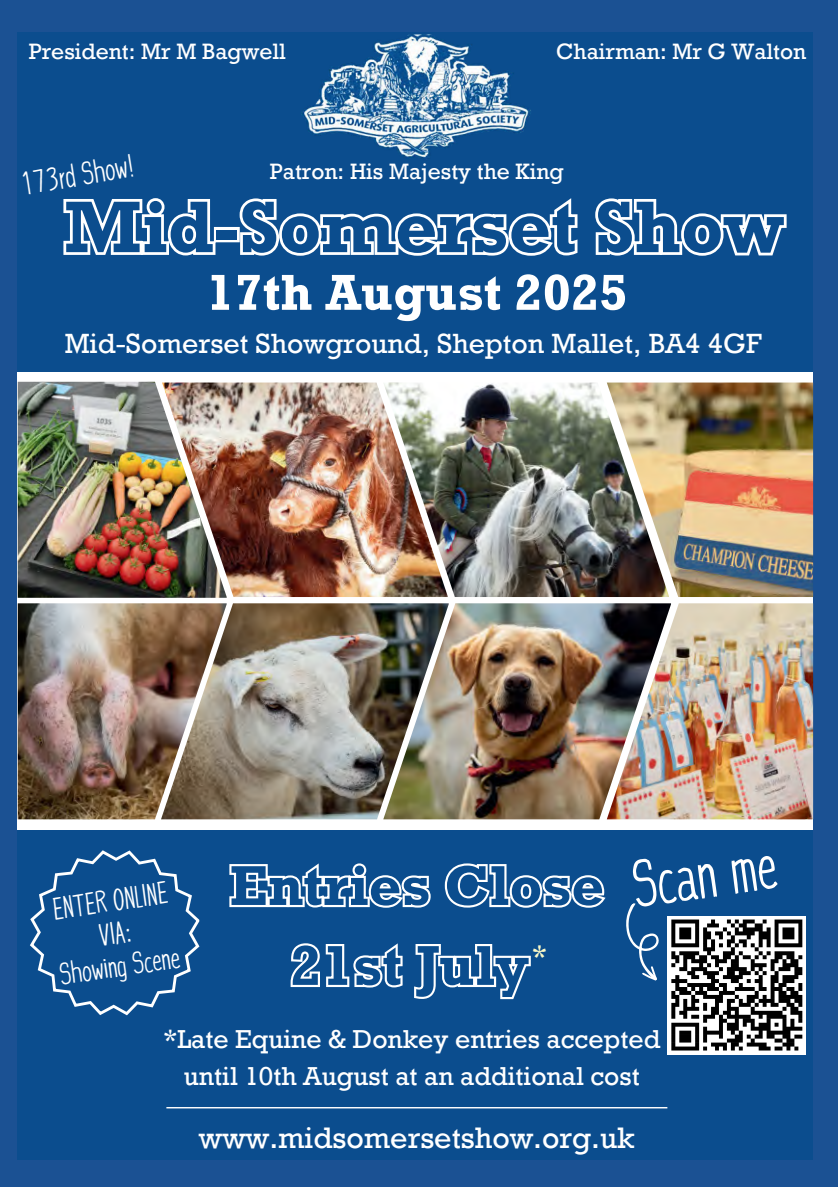
<style>
.page{position:relative;width:838px;height:1187px;background:#fff}
.page>*{position:absolute;margin:0;border:0;box-sizing:border-box;transform-origin:0 0}
.t1{font:700 74.2px "Rockwell Std";color:#0b4d8e}
.t2{font:700 57px/79.8px "Rockwell Std";color:#0b4d8e;text-align:center}
.t3{font:700 51.4px "Rockwell Std";color:#fff}
.t4{font:51.2px "Canva Handdrawn Cartoon";color:#fff}
.t5{font:30.4px "Rockwell Std";color:#fff}
.t6{font:28.6px "Rockwell Std";color:#fff}
.t7{font:28.6px "Rockwell Std";color:#faf8c6}
.t8{font:26.6px/37px "Rockwell Std";color:#fff;text-align:center}
.t9{font:24.8px "Canva Handdrawn Cartoon";color:#fff}
.t10{font:23.8px/32.8px "Canva Handdrawn Cartoon";color:#fff;text-align:center}
.t11{font:22.8px "Rockwell Std";color:#fff}
</style>
<div class="page">
<div style="left:0;top:0;width:837px;height:1186px;background:#1b5193"></div>
<div style="left:18px;top:32px;width:795px;height:1127px;background:#0b4d8e"></div>
<hr style="left:166px;top:1106px;width:501px;height:2px;background:#fff">
<svg style="left:229px;top:863px;width:377px;height:45px"></svg>
<svg style="left:290px;top:943px;width:241px;height:57px"></svg>
<svg style="left:626px;top:903px;width:33px;height:77px"></svg>
<img style="left:301px;top:34px;width:230px;height:125px">
<div style="left:18px;top:371px;width:795px;height:458px;background:#fff"></div>
<svg style="left:30px;top:850px;width:169px;height:165px"></svg>
<svg style="left:63px;top:198px;width:724px;height:58px"></svg>
<img style="left:227px;top:382px;width:156px;height:215px">
<img style="left:18px;top:381px;width:209px;height:216px">
<img style="left:668px;top:382px;width:145px;height:215px">
<img style="left:383px;top:382px;width:285px;height:215px">
<img style="left:18px;top:603px;width:143px;height:216px">
<img style="left:161px;top:603px;width:222px;height:216px">
<img style="left:383px;top:603px;width:223px;height:216px">
<img style="left:606px;top:603px;width:207px;height:216px">
<div style="left:667px;top:915px;width:139px;height:139px;background:#fff"></div>
<svg style="left:671px;top:919px;width:132px;height:132px"></svg>
<p class="t11" style="left:29px;top:39px;width:258px">President: Mr M Bagwell</p>
<p class="t11" style="left:556px;top:39px;width:251px">Chairman: Mr G Walton</p>
<p class="t9" style="left:18px;top:164px;width:114px;rotate:-10deg">173rd Show!</p>
<p class="t11" style="left:270px;top:158px;width:295px">Patron: His Majesty the King</p>
<h1 class="t1" style="left:64px;top:183px;width:721px">Mid-Somerset Show</h1>
<h3 class="t3" style="left:206px;top:262px;width:423px">17th August 2025</h3>
<p class="t6" style="left:65px;top:327px;width:698px">Mid-Somerset Showground, Shepton Mallet, BA4 4GF</p>
<p class="t10" style="left:48px;top:890px;width:122px;rotate:-8deg">ENTER ONLINE<br>VIA:<br>Showing Scene</p>
<h2 class="t2" style="left:229px;top:844px;width:376px">Entries Close<br>21st July</h2>
<p class="t7" style="left:532px;top:938px;width:16px">*</p>
<h3 class="t4" style="left:626px;top:841px;width:146px;rotate:-8deg">Scan me</h3>
<p class="t8" style="left:163px;top:1019px;width:498px">*Late Equine &amp; Donkey entries accepted until 10th August at an additional cost</p>
<p class="t5" style="left:199px;top:1119px;width:437px">www.midsomersetshow.org.uk</p>
</div>
